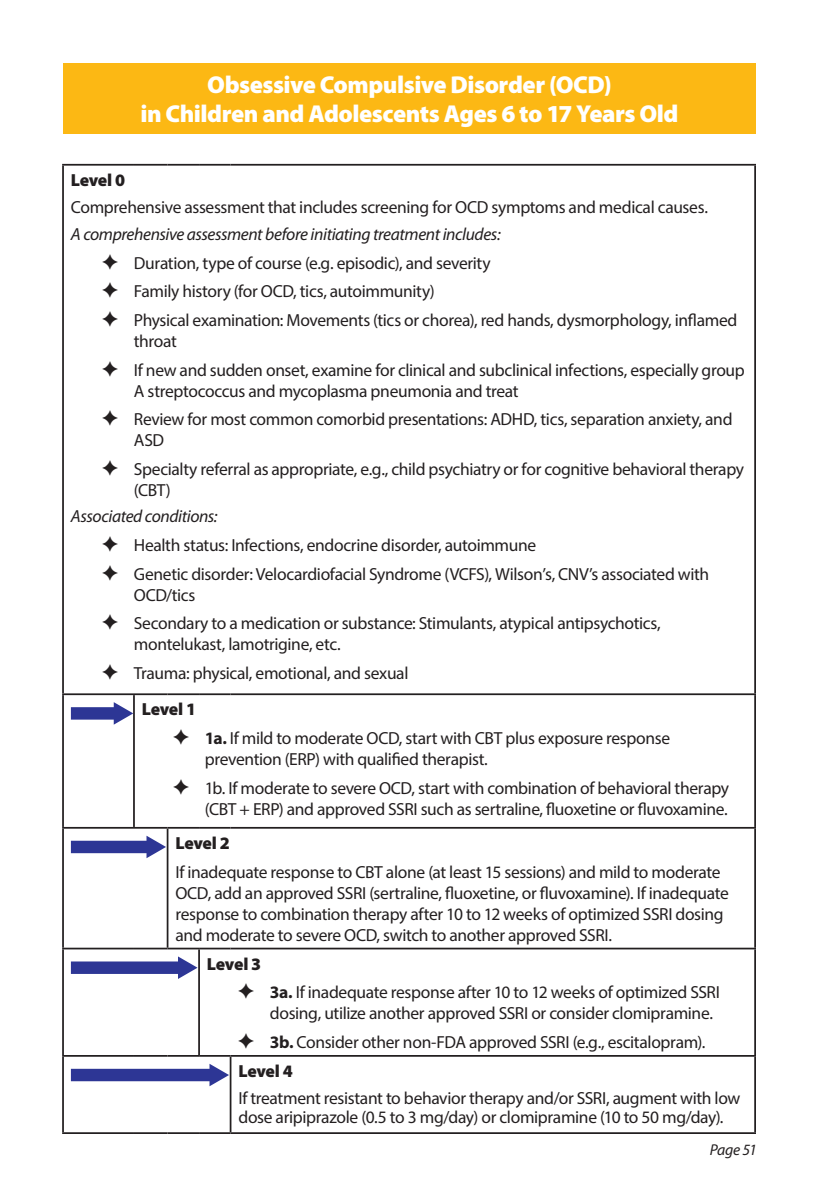
<style>
.page{position:relative;width:819px;height:1197px;background:#fff}
.page>*{position:absolute;margin:0;border:0;box-sizing:border-box;transform-origin:0 0}
.t1{font:900 24.5px "Myriad Pro";letter-spacing:-.02em;color:#fff}
.Chart_Text{font:17.5px/21px "Myriad Pro";letter-spacing:-.02em;color:#231f20}
.Chart_Bold_Italic{font:italic 17.5px "Myriad Pro";letter-spacing:-.025em;color:#231f20}
.Chart_Level_Number{font:900 17.5px "Myriad Pro";letter-spacing:-.02em;color:#231f20}
.t2{font:italic 15.75px "Myriad Pro";letter-spacing:-.03em;color:#231f20}
.s1{font-weight:700}
</style>
<div class="page">
<div style="left:63px;top:63px;width:693px;height:71px;background:#fcb814"></div>
<svg style="left:64px;top:695px;width:690px;height:437px"></svg>
<hr style="left:133px;top:695px;width:2px;height:132px;background:#231f20">
<hr style="left:167px;top:829px;width:1px;height:119px;background:#231f20">
<hr style="left:198px;top:949px;width:2px;height:106px;background:#231f20">
<hr style="left:62px;top:949px;width:2px;height:106px;background:#231f20">
<hr style="left:754px;top:949px;width:2px;height:106px;background:#231f20">
<hr style="left:62px;top:1055px;width:72px;height:2px;background:#231f20">
<hr style="left:62px;top:1057px;width:2px;height:75px;background:#231f20">
<hr style="left:134px;top:1055px;width:34px;height:2px;background:#231f20">
<hr style="left:168px;top:1055px;width:31px;height:2px;background:#231f20">
<hr style="left:199px;top:1055px;width:32px;height:2px;background:#231f20">
<hr style="left:231px;top:1055px;width:525px;height:2px;background:#231f20">
<hr style="left:230px;top:1057px;width:1px;height:75px;background:#231f20">
<hr style="left:754px;top:1057px;width:2px;height:75px;background:#231f20">
<hr style="left:62px;top:1132px;width:72px;height:2px;background:#231f20">
<hr style="left:134px;top:1132px;width:34px;height:2px;background:#231f20">
<hr style="left:168px;top:1132px;width:31px;height:2px;background:#231f20">
<hr style="left:199px;top:1132px;width:32px;height:2px;background:#231f20">
<hr style="left:231px;top:1132px;width:525px;height:2px;background:#231f20">
<hr style="left:62px;top:695px;width:2px;height:132px;background:#231f20">
<hr style="left:754px;top:695px;width:2px;height:132px;background:#231f20">
<hr style="left:62px;top:827px;width:72px;height:2px;background:#231f20">
<hr style="left:62px;top:829px;width:2px;height:119px;background:#231f20">
<hr style="left:134px;top:827px;width:34px;height:2px;background:#231f20">
<hr style="left:168px;top:827px;width:31px;height:2px;background:#231f20">
<hr style="left:199px;top:827px;width:32px;height:2px;background:#231f20">
<hr style="left:231px;top:827px;width:525px;height:2px;background:#231f20">
<hr style="left:754px;top:829px;width:2px;height:119px;background:#231f20">
<hr style="left:62px;top:948px;width:72px;height:1px;background:#231f20">
<hr style="left:134px;top:948px;width:34px;height:1px;background:#231f20">
<hr style="left:168px;top:948px;width:31px;height:1px;background:#231f20">
<hr style="left:199px;top:948px;width:32px;height:1px;background:#231f20">
<hr style="left:231px;top:948px;width:525px;height:1px;background:#231f20">
<hr style="left:62px;top:166px;width:2px;height:527px;background:#231f20">
<hr style="left:62px;top:164px;width:72px;height:2px;background:#231f20">
<hr style="left:134px;top:164px;width:34px;height:2px;background:#231f20">
<hr style="left:168px;top:164px;width:31px;height:2px;background:#231f20">
<hr style="left:199px;top:164px;width:32px;height:2px;background:#231f20">
<hr style="left:231px;top:164px;width:525px;height:2px;background:#231f20">
<hr style="left:754px;top:166px;width:2px;height:527px;background:#231f20">
<hr style="left:62px;top:693px;width:72px;height:2px;background:#231f20">
<hr style="left:134px;top:693px;width:34px;height:2px;background:#231f20">
<hr style="left:168px;top:693px;width:31px;height:2px;background:#231f20">
<hr style="left:199px;top:693px;width:32px;height:2px;background:#231f20">
<hr style="left:231px;top:693px;width:525px;height:2px;background:#231f20">
<svg style="left:71px;top:702px;width:62px;height:23px"></svg>
<svg style="left:71px;top:836px;width:95px;height:22px"></svg>
<svg style="left:71px;top:956px;width:127px;height:23px"></svg>
<svg style="left:71px;top:1064px;width:158px;height:22px"></svg>
<svg style="left:173px;top:729px;width:16px;height:15px"></svg>
<svg style="left:173px;top:779px;width:16px;height:15px"></svg>
<svg style="left:238px;top:984px;width:16px;height:15px"></svg>
<svg style="left:238px;top:1033px;width:16px;height:15px"></svg>
<p class="t1" style="left:207px;top:68px;width:406px">Obsessive Compulsive Disorder (OCD)</p>
<p class="t1" style="left:140px;top:98px;width:540px">in Children and Adolescents Ages 6 to 17 Years Old</p>
<p class="Chart_Level_Number" style="left:71px;top:168px;width:56px">Level 0</p>
<p class="Chart_Text" style="left:71px;top:196px;width:639px">Comprehensive assessment that includes screening for OCD symptoms and medical causes.</p>
<p class="Chart_Bold_Italic" style="left:71px;top:223px;width:431px">A comprehensive assessment before initiating treatment includes:</p>
<p class="Chart_Text" style="left:134px;top:252px;width:358px">Duration, type of course (e.g. episodic), and severity</p>
<p class="Chart_Text" style="left:134px;top:281px;width:302px">Family history (for OCD, tics, autoimmunity)</p>
<p class="Chart_Text" style="left:134px;top:309px;width:605px">Physical examination: Movements (tics or chorea), red hands, dysmorphology, inflamed throat</p>
<p class="Chart_Text" style="left:134px;top:359px;width:612px">If new and sudden onset, examine for clinical and subclinical infections, especially group<br>A streptococcus and mycoplasma pneumonia and treat</p>
<p class="Chart_Text" style="left:134px;top:408px;width:600px">Review for most common comorbid presentations: ADHD, tics, separation anxiety, and<br>ASD</p>
<p class="Chart_Text" style="left:134px;top:458px;width:612px">Specialty referral as appropriate, e.g., child psychiatry or for cognitive behavioral therapy (CBT)</p>
<p class="Chart_Bold_Italic" style="left:71px;top:506px;width:148px">Associated conditions:</p>
<p class="Chart_Text" style="left:134px;top:535px;width:404px">Health status: Infections, endocrine disorder, autoimmune</p>
<p class="Chart_Text" style="left:134px;top:563px;width:577px">Genetic disorder: Velocardiofacial Syndrome (VCFS), Wilson’s, CNV’s associated with<br>OCD/tics</p>
<p class="Chart_Text" style="left:134px;top:613px;width:529px">Secondary to a medication or substance: Stimulants, atypical antipsychotics, montelukast, lamotrigine, etc.</p>
<p class="Chart_Text" style="left:134px;top:662px;width:276px">Trauma: physical, emotional, and sexual</p>
<p class="Chart_Level_Number" style="left:142px;top:698px;width:56px">Level 1</p>
<p class="Chart_Text" style="left:205px;top:727px;width:467px"><span class="s1">1a.</span> If mild to moderate OCD, start with CBT plus exposure response prevention (ERP) with qualified therapist.</p>
<p class="Chart_Text" style="left:205px;top:777px;width:526px">1b. If moderate to severe OCD, start with combination of behavioral therapy (CBT + ERP) and approved SSRI such as sertraline, fluoxetine or fluvoxamine.</p>
<p class="Chart_Level_Number" style="left:175px;top:831px;width:56px">Level 2</p>
<p class="Chart_Text" style="left:175px;top:861px;width:555px">If inadequate response to CBT alone (at least 15 sessions) and mild to moderate OCD, add an approved SSRI (sertraline, fluoxetine, or fluvoxamine). If inadequate response to combination therapy after 10 to 12 weeks of optimized SSRI dosing and moderate to severe OCD, switch to another approved SSRI.</p>
<p class="Chart_Level_Number" style="left:207px;top:952px;width:56px">Level 3</p>
<p class="Chart_Text" style="left:270px;top:982px;width:452px"><span class="s1">3a.</span> If inadequate response after 10 to 12 weeks of optimized SSRI dosing, utilize another approved SSRI or consider clomipramine.</p>
<p class="Chart_Text" style="left:270px;top:1031px;width:437px"><span class="s1">3b.</span> Consider other non-FDA approved SSRI (e.g., escitalopram).</p>
<p class="Chart_Level_Number" style="left:238px;top:1059px;width:56px">Level 4</p>
<p class="Chart_Text" style="left:238px;top:1088px;width:504px;line-height:19.2px">If treatment resistant to behavior therapy and/or SSRI, augment with low dose aripiprazole (0.5 to 3 mg/day) or clomipramine (10 to 50 mg/day).</p>
<p class="t2" style="left:710px;top:1140px;width:49px">Page 51</p>
</div>
